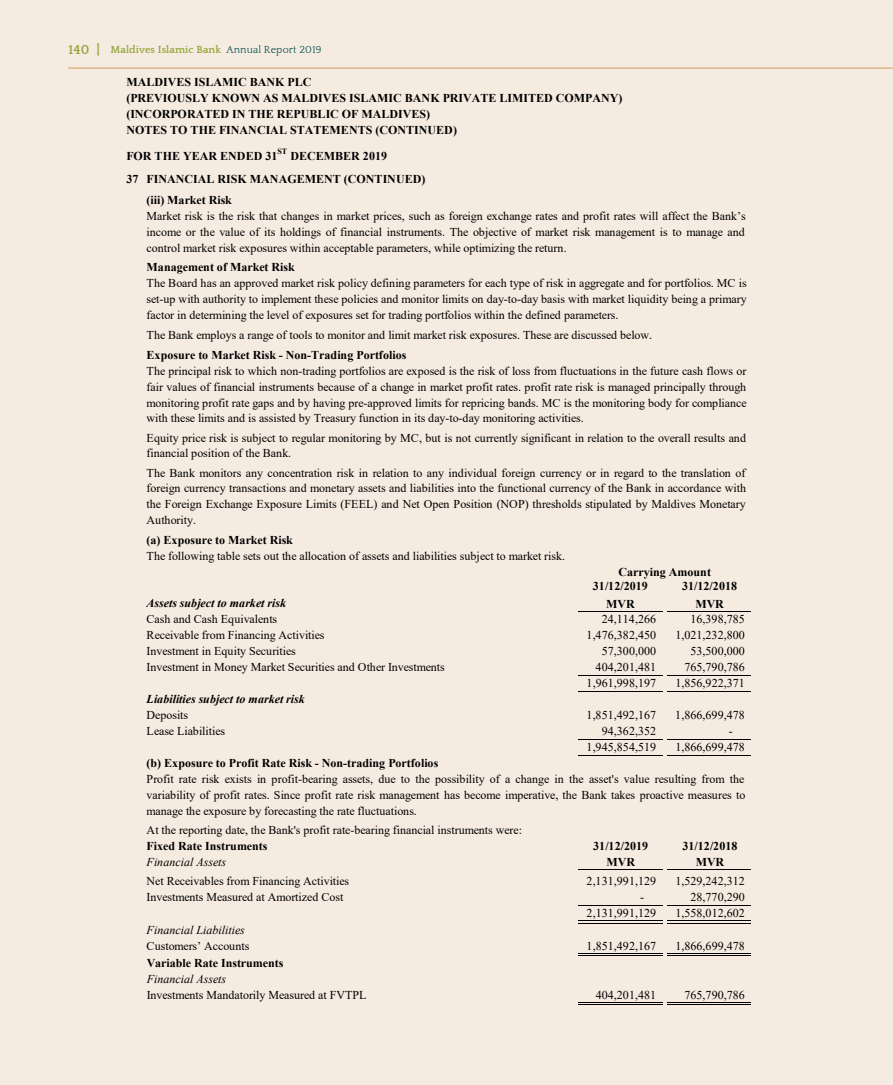
<style>
.page{position:relative;width:893px;height:1085px;background:#fff}
.page>*{position:absolute;margin:0;border:0;box-sizing:border-box;transform-origin:0 0}
.t1{font:12px/15.8px "Times New Roman";letter-spacing:-.005em;color:#000;text-align:justify}
.t2{font:700 12px/15.9px "Times New Roman";letter-spacing:.005em;color:#000}
.t3{font:italic 700 12px "Times New Roman";letter-spacing:-.005em;color:#000}
.t4{font:italic 12px "Times New Roman";letter-spacing:-.005em;color:#000}
.t5{font:700 10.5px "Quattrocento";letter-spacing:.01em;color:#94a53a}
.t6{font:700 8.1px "Times New Roman";color:#000}
.s1{font-size:13.5px}
.s2{font-weight:400;color:#0c5552}
</style>
<div class="page">
<div style="left:0;top:0;width:893px;height:1084px;background:#f5ebe0"></div>
<hr style="left:68px;top:68px;width:825px;height:1px;background:#cf9b61">
<hr style="left:578px;top:611px;width:85px;height:1px;background:#000">
<hr style="left:578px;top:674px;width:85px;height:1px;background:#000">
<hr style="left:578px;top:690px;width:85px;height:1px;background:#000">
<hr style="left:578px;top:738px;width:85px;height:1px;background:#000">
<hr style="left:578px;top:754px;width:85px;height:1px;background:#000">
<hr style="left:578px;top:869px;width:85px;height:1px;background:#000">
<hr style="left:578px;top:904px;width:85px;height:1px;background:#000">
<hr style="left:578px;top:920px;width:85px;height:1px;background:#000">
<hr style="left:578px;top:922px;width:85px;height:1px;background:#000">
<hr style="left:578px;top:953px;width:85px;height:1px;background:#000">
<hr style="left:578px;top:955px;width:85px;height:1px;background:#000">
<hr style="left:578px;top:1001px;width:85px;height:1px;background:#000">
<hr style="left:578px;top:1004px;width:85px;height:1px;background:#000">
<hr style="left:667px;top:611px;width:84px;height:1px;background:#000">
<hr style="left:667px;top:674px;width:84px;height:1px;background:#000">
<hr style="left:667px;top:690px;width:84px;height:1px;background:#000">
<hr style="left:667px;top:738px;width:84px;height:1px;background:#000">
<hr style="left:667px;top:754px;width:84px;height:1px;background:#000">
<hr style="left:667px;top:869px;width:84px;height:1px;background:#000">
<hr style="left:667px;top:904px;width:84px;height:1px;background:#000">
<hr style="left:667px;top:920px;width:84px;height:1px;background:#000">
<hr style="left:667px;top:922px;width:84px;height:1px;background:#000">
<hr style="left:667px;top:953px;width:84px;height:1px;background:#000">
<hr style="left:667px;top:955px;width:84px;height:1px;background:#000">
<hr style="left:667px;top:1001px;width:84px;height:1px;background:#000">
<hr style="left:667px;top:1004px;width:84px;height:1px;background:#000">
<p class="t5" style="left:68px;top:44px;width:255px"><span class="s1">140 |</span> Maldives Islamic Bank <span class="s2">Annual Report 2019</span></p>
<p class="t2" style="left:126px;top:74px;width:498px">MALDIVES ISLAMIC BANK PLC<br>(PREVIOUSLY KNOWN AS MALDIVES ISLAMIC BANK PRIVATE LIMITED COMPANY) (INCORPORATED IN THE REPUBLIC OF MALDIVES)<br>NOTES TO THE FINANCIAL STATEMENTS (CONTINUED)</p>
<p class="t2" style="left:126px;top:148px;width:153px">FOR THE YEAR ENDED 31</p>
<p class="t6" style="left:278px;top:145px;width:11px">ST</p>
<p class="t2" style="left:126px;top:144px;width:301px;line-height:22.6px;text-indent:164px">DECEMBER 2019<br>37 FINANCIAL RISK MANAGEMENT (CONTINUED)</p>
<p class="t2" style="left:147px;top:192px;width:87px">(iii) Market Risk</p>
<p class="t1" style="left:147px;top:208px;width:601px">Market risk is the risk that changes in market prices, such as foreign exchange rates and profit rates will affect the Bank’s income or the value of its holdings of financial instruments. The objective of market risk management is to manage and control market risk exposures within acceptable parameters, while optimizing the return.</p>
<p class="t1" style="left:147px;top:275px;width:602px">The Board has an approved market risk policy defining parameters for each type of risk in aggregate and for portfolios. MC is set-up with authority to implement these policies and monitor limits on day-to-day basis with market liquidity being a primary factor in determining the level of exposures set for trading portfolios within the defined parameters.</p>
<p class="t1" style="left:147px;top:327px;width:507px">The Bank employs a range of tools to monitor and limit market risk exposures. These are discussed below.</p>
<p class="t1" style="left:147px;top:363px;width:602px">The principal risk to which non-trading portfolios are exposed is the risk of loss from fluctuations in the future cash flows or fair values of financial instruments because of a change in market profit rates. profit rate risk is managed principally through monitoring profit rate gaps and by having pre-approved limits for repricing bands. MC is the monitoring body for compliance with these limits and is assisted by Treasury function in its day-to-day monitoring activities.</p>
<p class="t1" style="left:147px;top:429px;width:601px;line-height:15.3px">Equity price risk is subject to regular monitoring by MC, but is not currently significant in relation to the overall results and financial position of the Bank.</p>
<p class="t1" style="left:147px;top:464px;width:601px">The Bank monitors any concentration risk in relation to any individual foreign currency or in regard to the translation of foreign currency transactions and monetary assets and liabilities into the functional currency of the Bank in accordance with the Foreign Exchange Exposure Limits (FEEL) and Net Open Position (NOP) thresholds stipulated by Maldives Monetary Authority.</p>
<p class="t2" style="left:147px;top:259px;width:150px">Management of Market Risk</p>
<p class="t2" style="left:147px;top:346px;width:261px">Exposure to Market Risk - Non-Trading Portfolios</p>
<p class="t2" style="left:147px;top:531px;width:148px">(a) Exposure to Market Risk</p>
<p class="t1" style="left:147px;top:547px;width:420px">The following table sets out the allocation of assets and liabilities subject to market risk.</p>
<p class="t2" style="left:618px;top:563px;width:94px">Carrying Amount</p>
<p class="t2" style="left:593px;top:578px;width:57px">31/12/2019</p>
<p class="t2" style="left:682px;top:578px;width:57px">31/12/2018</p>
<p class="t3" style="left:147px;top:595px;width:141px">Assets subject to market risk</p>
<p class="t2" style="left:606px;top:596px;width:30px">MVR</p>
<p class="t2" style="left:695px;top:596px;width:30px">MVR</p>
<p class="t1" style="left:147px;top:611px;width:132px">Cash and Cash Equivalents</p>
<p class="t1" style="left:602px;top:611px;width:56px">24,114,266</p>
<p class="t1" style="left:690px;top:611px;width:56px">16,398,785</p>
<p class="t1" style="left:147px;top:627px;width:179px">Receivable from Financing Activities</p>
<p class="t1" style="left:587px;top:627px;width:71px">1,476,382,450</p>
<p class="t1" style="left:675px;top:627px;width:71px">1,021,232,800</p>
<p class="t1" style="left:147px;top:643px;width:151px">Investment in Equity Securities</p>
<p class="t1" style="left:602px;top:643px;width:56px">57,300,000</p>
<p class="t1" style="left:690px;top:643px;width:56px">53,500,000</p>
<p class="t1" style="left:147px;top:658px;width:300px">Investment in Money Market Securities and Other Investments</p>
<p class="t1" style="left:596px;top:658px;width:62px">404,201,481</p>
<p class="t1" style="left:684px;top:658px;width:62px">765,790,786</p>
<p class="t1" style="left:587px;top:674px;width:71px">1,961,998,197</p>
<p class="t1" style="left:675px;top:674px;width:71px">1,856,922,371</p>
<p class="t3" style="left:147px;top:690px;width:160px">Liabilities subject to market risk</p>
<p class="t1" style="left:147px;top:706px;width:43px">Deposits</p>
<p class="t1" style="left:587px;top:706px;width:71px">1,851,492,167</p>
<p class="t1" style="left:675px;top:706px;width:71px">1,866,699,478</p>
<p class="t1" style="left:147px;top:722px;width:80px">Lease Liabilities</p>
<p class="t1" style="left:602px;top:722px;width:56px">94,362,352</p>
<p class="t1" style="left:729px;top:722px;width:5px">-</p>
<p class="t1" style="left:587px;top:738px;width:71px">1,945,854,519</p>
<p class="t1" style="left:675px;top:738px;width:71px">1,866,699,478</p>
<p class="t2" style="left:147px;top:754px;width:293px">(b) Exposure to Profit Rate Risk - Non-trading Portfolios</p>
<p class="t1" style="left:147px;top:770px;width:600px">Profit rate risk exists in profit-bearing assets, due to the possibility of a change in the asset's value resulting from the variability of profit rates. Since profit rate risk management has become imperative, the Bank takes proactive measures to manage the exposure by forecasting the rate fluctuations.</p>
<p class="t1" style="left:147px;top:821px;width:377px">At the reporting date, the Bank's profit rate-bearing financial instruments were:</p>
<p class="t2" style="left:147px;top:837px;width:122px">Fixed Rate Instruments</p>
<p class="t2" style="left:593px;top:837px;width:57px">31/12/2019</p>
<p class="t2" style="left:682px;top:837px;width:57px">31/12/2018</p>
<p class="t4" style="left:147px;top:853px;width:81px">Financial Assets</p>
<p class="t2" style="left:606px;top:853px;width:30px">MVR</p>
<p class="t2" style="left:696px;top:853px;width:30px">MVR</p>
<p class="t1" style="left:147px;top:873px;width:204px">Net Receivables from Financing Activities</p>
<p class="t1" style="left:587px;top:873px;width:71px">2,131,991,129</p>
<p class="t1" style="left:675px;top:873px;width:71px">1,529,242,312</p>
<p class="t1" style="left:147px;top:888px;width:198px">Investments Measured at Amortized Cost</p>
<p class="t1" style="left:640px;top:888px;width:5px">-</p>
<p class="t1" style="left:690px;top:888px;width:56px">28,770,290</p>
<p class="t1" style="left:587px;top:904px;width:71px">2,131,991,129</p>
<p class="t1" style="left:675px;top:904px;width:71px">1,558,012,602</p>
<p class="t4" style="left:147px;top:921px;width:100px">Financial Liabilities</p>
<p class="t1" style="left:147px;top:937px;width:104px">Customers’ Accounts</p>
<p class="t1" style="left:587px;top:937px;width:71px">1,851,492,167</p>
<p class="t1" style="left:675px;top:937px;width:71px">1,866,699,478</p>
<p class="t2" style="left:147px;top:954px;width:138px">Variable Rate Instruments</p>
<p class="t4" style="left:147px;top:970px;width:81px">Financial Assets</p>
<p class="t1" style="left:147px;top:986px;width:221px">Investments Mandatorily Measured at FVTPL</p>
<p class="t1" style="left:596px;top:986px;width:62px">404,201,481</p>
<p class="t1" style="left:684px;top:986px;width:62px">765,790,786</p>
</div>
